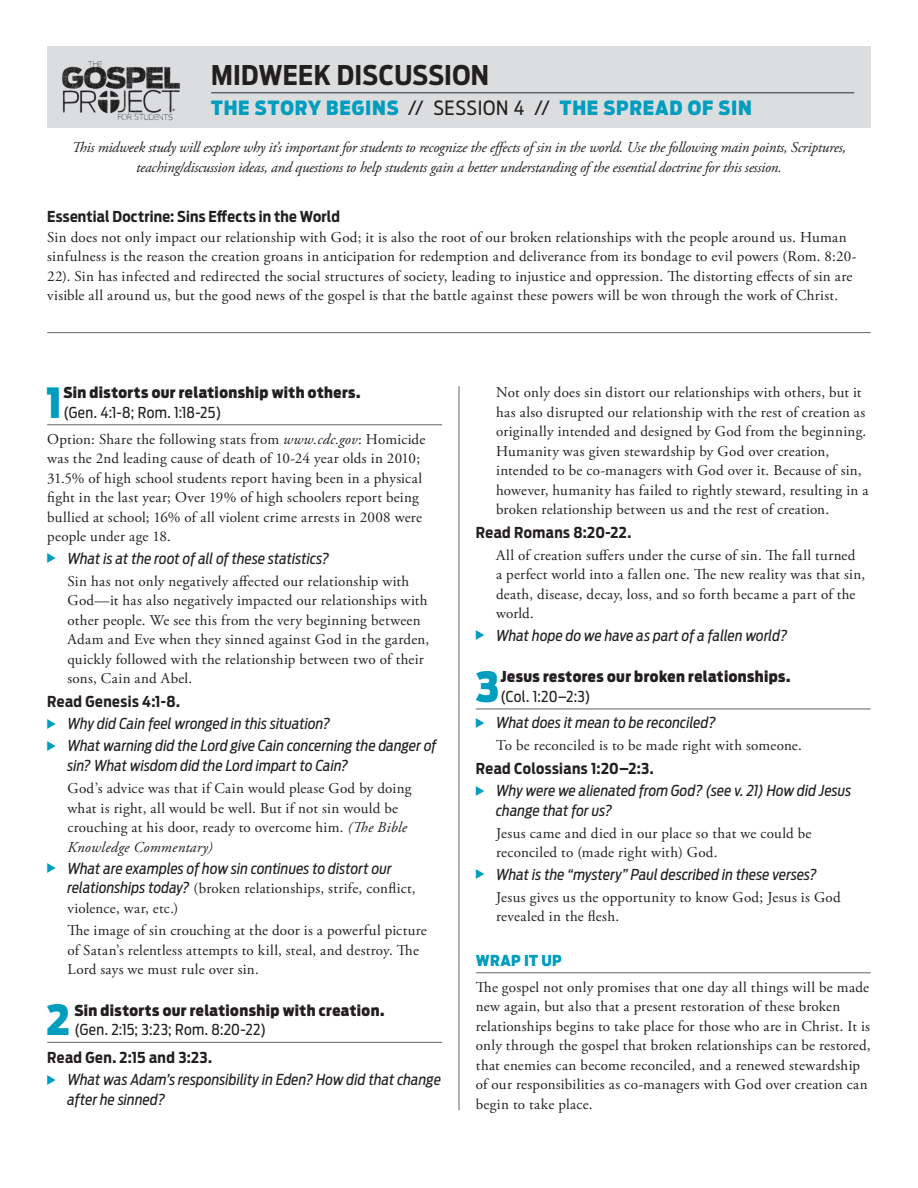
<style>
.page{position:relative;width:918px;height:1188px;background:#fff}
.page>*{position:absolute;margin:0;border:0;box-sizing:border-box;transform-origin:0 0}
.point{font:900 41.25px "Antenna Cond";color:#009dbe}
.t1{font:700 27px "Antenna Cond";letter-spacing:.01em;color:#231f20}
.session{font:900 19.5px "Antenna Cond";letter-spacing:.04em;color:#009dbe}
.body_noindent{font:15px/19.5px "Adobe Garamond Pro";letter-spacing:.02em;color:#231f20}
.t2{font:italic 15px/19.5px "Antenna Cond";letter-spacing:.005em;color:#231f20}
.directions{font:italic 15px/19.5px "Adobe Garamond Pro";letter-spacing:-.015em;color:#231f20;text-align:center}
.point-2{font:900 15px/19.5px "Antenna Cond";letter-spacing:.03em;color:#231f20}
.read_scripture{font:700 15px "Antenna Cond";letter-spacing:.02em;color:#231f20}
.t3{font:15px "Antenna Cond";letter-spacing:.025em;color:#231f20}
.body_indent{font:15px "Adobe Garamond Pro";letter-spacing:.015em;color:#231f20}
.subhead{font:900 15px "Antenna Cond";letter-spacing:.025em;color:#009dbe}
.s1{font-weight:400;color:#231f20}
.s2{font-style:italic}
.s3{font-family:"Antenna Cond";font-style:italic}
.s4{font-weight:400}
</style>
<div class="page">
<div style="left:47px;top:47px;width:824px;height:81px;background:#dcddde"></div>
<hr style="left:47px;top:424px;width:395px;height:1px;background:#636466">
<hr style="left:47px;top:1042px;width:395px;height:1px;background:#636466">
<hr style="left:211px;top:92px;width:643px;height:1px;background:#636466">
<hr style="left:476px;top:709px;width:395px;height:1px;background:#636466">
<hr style="left:476px;top:972px;width:395px;height:1px;background:#636466">
<img style="left:88px;top:61px;width:14px;height:4px">
<img style="left:62px;top:65px;width:118px;height:48px">
<img style="left:106px;top:113px;width:67px;height:8px">
<hr style="left:459px;top:386px;width:1px;height:724px;background:#636466">
<hr style="left:47px;top:332px;width:824px;height:1px;background:#636466">
<p class="t1" style="left:211px;top:59px;width:280px">MIDWEEK DISCUSSION</p>
<p class="session" style="left:211px;top:97px;width:542px">THE STORY BEGINS <span class="s1">// SESSION 4 //</span> THE SPREAD OF SIN</p>
<p class="directions" style="left:72px;top:138px;width:776px">This midweek study will explore why it’s important for students to recognize the effects of sin in the world. Use the following main points, Scriptures, teaching/discussion ideas, and questions to help students gain a better understanding of the essential doctrine for this session.</p>
<p class="read_scripture" style="left:47px;top:208px;width:294px">Essential Doctrine: Sins Effects in the World</p>
<p class="body_noindent" style="left:47px;top:228px;width:811px">Sin does not only impact our relationship with God; it is also the root of our broken relationships with the people around us. Human sinfulness is the reason the creation groans in anticipation for redemption and deliverance from its bondage to evil powers (Rom. 8:20- 22). Sin has infected and redirected the social structures of society, leading to injustice and oppression. The distorting effects of sin are visible all around us, but the good news of the gospel is that the battle against these powers will be won through the work of Christ.</p>
<h1 class="point" style="left:46px;top:378px;width:18px">1</h1>
<p class="point-2" style="left:63px;top:383px;width:299px">Sin distorts our relationship with others.</p>
<p class="t3" style="left:63px;top:403px;width:160px">(Gen. 4:1-8; Rom. 1:18-25)</p>
<p class="body_noindent" style="left:47px;top:430px;width:380px">Option: Share the following stats from <span class="s2">www.cdc.gov</span>: Homicide was the 2nd leading cause of death of 10-24 year olds in 2010; 31.5% of high school students report having been in a physical fight in the last year; Over 19% of high schoolers report being bullied at school; 16% of all violent crime arrests in 2008 were people under age 18.</p>
<p class="t2" style="left:68px;top:548px;width:263px">What is at the root of all of these statistics?</p>
<p class="body_noindent" style="left:68px;top:572px;width:363px">Sin has not only negatively affected our relationship with God—it has also negatively impacted our relationships with other people. We see this from the very beginning between Adam and Eve when they sinned against God in the garden, quickly followed with the relationship between two of their sons, Cain and Abel.</p>
<p class="read_scripture" style="left:47px;top:693px;width:134px">Read Genesis 4:1-8.</p>
<p class="t2" style="left:68px;top:713px;width:370px;line-height:22.2px">Why did Cain feel wronged in this situation?<br>What warning did the Lord give Cain concerning the danger of</p>
<p class="t2" style="left:68px;top:756px;width:282px">sin? What wisdom did the Lord impart to Cain?</p>
<p class="body_noindent" style="left:68px;top:779px;width:346px">God’s advice was that if Cain would please God by doing what is right, all would be well. But if not sin would be crouching at his door, ready to overcome him. <span class="s2">(The Bible Knowledge Commentary)</span></p>
<p class="t2" style="left:68px;top:859px;width:326px">What are examples of how sin continues to distort our</p>
<p class="body_noindent" style="left:68px;top:879px;width:350px"><span class="s3">relationships today?</span> (broken relationships, strife, conflict, violence, war, etc.)</p>
<p class="body_noindent" style="left:68px;top:921px;width:361px">The image of sin crouching at the door is a powerful picture of Satan’s relentless attempts to kill, steal, and destroy. The<br>Lord says we must rule over sin.</p>
<h1 class="point" style="left:47px;top:996px;width:25px">2</h1>
<p class="point-2" style="left:74px;top:1001px;width:312px">Sin distorts our relationship with creation.</p>
<p class="t3" style="left:74px;top:1021px;width:193px">(Gen. 2:15; 3:23; Rom. 8:20-22)</p>
<p class="read_scripture" style="left:47px;top:1049px;width:166px">Read Gen. 2:15 and 3:23.</p>
<p class="t2" style="left:68px;top:1070px;width:375px">What was Adam’s responsibility in Eden? How did that change after he sinned?</p>
<p class="body_noindent" style="left:496px;top:383px;width:374px">Not only does sin distort our relationships with others, but it has also disrupted our relationship with the rest of creation as originally intended and designed by God from the beginning.<br>Humanity was given stewardship by God over creation, intended to be co-managers with God over it. Because of sin, however, humanity has failed to rightly steward, resulting in a broken relationship between us and the rest of creation.</p>
<p class="read_scripture" style="left:476px;top:523px;width:157px">Read Romans 8:20-22.</p>
<p class="body_noindent" style="left:496px;top:546px;width:370px">All of creation suffers under the curse of sin. The fall turned a perfect world into a fallen one. The new reality was that sin, death, disease, decay, loss, and so forth became a part of the world.</p>
<p class="t2" style="left:496px;top:625px;width:293px">What hope do we have as part of a fallen world?</p>
<p class="point" style="left:475px;top:662px;width:25px">3</p>
<p class="point-2" style="left:500px;top:667px;width:292px">Jesus restores our broken relationships. <span class="s4">(Col. 1:20–2:3)</span></p>
<p class="t2" style="left:496px;top:713px;width:221px">What does it mean to be reconciled?</p>
<p class="body_indent" style="left:496px;top:737px;width:307px">To be reconciled is to be made right with someone.</p>
<p class="read_scripture" style="left:476px;top:760px;width:179px">Read Colossians 1:20–2:3.</p>
<p class="t2" style="left:496px;top:781px;width:357px">Why were we alienated from God? (see v. 21) How did Jesus change that for us?</p>
<p class="body_noindent" style="left:496px;top:824px;width:317px">Jesus came and died in our place so that we could be reconciled to (made right with) God.</p>
<p class="t2" style="left:496px;top:864px;width:322px">What is the “mystery” Paul described in these verses?</p>
<p class="body_noindent" style="left:496px;top:888px;width:346px">Jesus gives us the opportunity to know God; Jesus is God revealed in the flesh.</p>
<p class="subhead" style="left:476px;top:951px;width:88px">WRAP IT UP</p>
<p class="body_noindent" style="left:476px;top:978px;width:396px">The gospel not only promises that one day all things will be made new again, but also that a present restoration of these broken relationships begins to take place for those who are in Christ. It is only through the gospel that broken relationships can be restored, that enemies can become reconciled, and a renewed stewardship of our responsibilities as co-managers with God over creation can begin to take place.</p>
</div>
